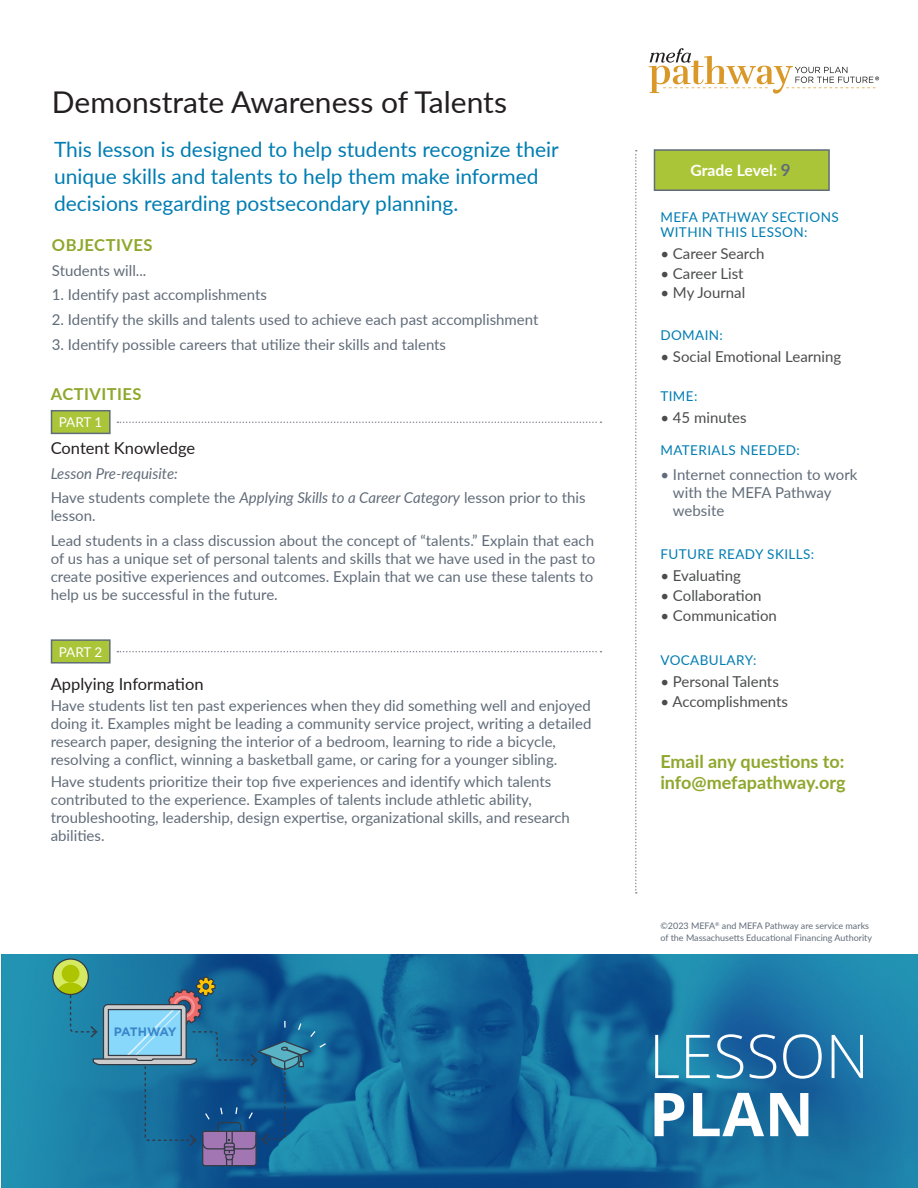
<style>
.page{position:relative;width:918px;height:1188px;background:#fff}
.page>*{position:absolute;margin:0;border:0;box-sizing:border-box;transform-origin:0 0}
.t1{font:300 60.45px "Open Sans";color:#fff}
.t2{font:700 60.45px "Open Sans";color:#fff}
.t3{font:30px "Lato";color:#231f20}
.t4{font:21px/27px "Lato";color:#007db2}
.t5{font:700 18px "Lato";color:#8ea72c}
.t6{font:16.5px "Lato";color:#231f20}
.t7{font:700 16.5px "Lato";letter-spacing:.03em;color:#8ea72c}
.t8{font:700 15.75px "Lato";letter-spacing:-.005em;color:#fff}
.t9{font:15px/18px "Lato";color:#616c79}
.t10{font:15px "Lato";color:#4b4c4d}
.t11{font:italic 15px "Lato";color:#616c79}
.t12{font:13.5px/15px "Lato";letter-spacing:.03em;color:#007db2}
.t13{font:13.5px "Lato";letter-spacing:-.025em;color:#fff}
.t14{font:700 12.15px "Gotham";letter-spacing:-.08em;color:#3986cb}
.t15{font:9px/12px "Lato";color:#616c79}
.s1{font-style:italic}
.s2{font-size:16.95px;color:#616c79}
</style>
<div class="page">
<svg style="left:117px;top:422px;width:484px;height:1px"></svg>
<div style="left:52px;top:411px;width:58px;height:22px;background:#abc538"></div>
<div style="left:51px;top:410px;width:60px;height:24px;border:2px solid #616c79"></div>
<svg style="left:635px;top:150px;width:2px;height:744px"></svg>
<img style="left:1px;top:954px;width:917px;height:234px">
<svg style="left:53px;top:959px;width:35px;height:36px"></svg>
<div style="left:62px;top:965px;width:17px;height:17px;background:#acc500;border-radius:50%"></div>
<svg style="left:58px;top:982px;width:25px;height:13px"></svg>
<div style="left:52px;top:958px;width:37px;height:37px;border:1px solid #343b45;border-radius:50%"></div>
<svg style="left:69px;top:976px;width:258px;height:191px"></svg>
<div style="left:654px;top:149px;width:176px;height:42px;background:#abc538;border:2px solid #616c79"></div>
<svg style="left:649px;top:48px;width:230px;height:46px"></svg>
<svg style="left:117px;top:651px;width:484px;height:1px"></svg>
<div style="left:52px;top:640px;width:58px;height:23px;background:#abc538"></div>
<div style="left:51px;top:639px;width:60px;height:25px;border:2px solid #616c79"></div>
<p class="t3" style="left:52px;top:80px;width:457px">Demonstrate Awareness of Talents</p>
<p class="t4" style="left:54px;top:135px;width:506px">This lesson is designed to help students recognize their unique skills and talents to help them make informed decisions regarding postsecondary planning.</p>
<p class="t7" style="left:52px;top:233px;width:102px">OBJECTIVES</p>
<p class="t9" style="left:52px;top:261px;width:96px">Students will...</p>
<p class="t9" style="left:52px;top:285px;width:217px">1. Identify past accomplishments</p>
<p class="t9" style="left:52px;top:310px;width:488px">2. Identify the skills and talents used to achieve each past accomplishment</p>
<p class="t9" style="left:52px;top:335px;width:396px">3. Identify possible careers that utilize their skills and talents</p>
<p class="t7" style="left:51px;top:382px;width:92px">ACTIVITIES</p>
<p class="t13" style="left:59px;top:413px;width:45px">PART 1</p>
<p class="t6" style="left:51px;top:436px;width:146px">Content Knowledge</p>
<p class="t11" style="left:51px;top:463px;width:129px">Lesson Pre-requisite:</p>
<p class="t9" style="left:51px;top:488px;width:536px">Have students complete the <span class="s1">Applying Skills to a Career Category</span> lesson prior to this lesson.</p>
<p class="t9" style="left:51px;top:531px;width:546px;text-align:justify">Lead students in a class discussion about the concept of “talents.” Explain that each of us has a unique set of personal talents and skills that we have used in the past to create positive experiences and outcomes. Explain that we can use these talents to help us be successful in the future.</p>
<p class="t13" style="left:59px;top:642px;width:45px">PART 2</p>
<p class="t6" style="left:51px;top:672px;width:154px">Applying Information</p>
<p class="t9" style="left:51px;top:696px;width:542px">Have students list ten past experiences when they did something well and enjoyed doing it. Examples might be leading a community service project, writing a detailed research paper, designing the interior of a bedroom, learning to ride a bicycle, resolving a conflict, winning a basketball game, or caring for a younger sibling.</p>
<p class="t9" style="left:51px;top:772px;width:521px">Have students prioritize their top five experiences and identify which talents contributed to the experience. Examples of talents include athletic ability, troubleshooting, leadership, design expertise, organizational skills, and research abilities.</p>
<p class="t14" style="left:114px;top:1024px;width:64px">PATHWAY</p>
<p class="t8" style="left:691px;top:159px;width:102px">Grade Level: <span class="s2">9</span></p>
<p class="t12" style="left:660px;top:209px;width:180px">MEFA PATHWAY SECTIONS<br>WITHIN THIS LESSON:</p>
<p class="t10" style="left:660px;top:242px;width:106px">• Career Search</p>
<p class="t10" style="left:660px;top:262px;width:85px">• Career List</p>
<p class="t10" style="left:660px;top:282px;width:86px">• My Journal</p>
<p class="t12" style="left:660px;top:327px;width:64px">DOMAIN:</p>
<p class="t10" style="left:660px;top:346px;width:182px">• Social Emotional Learning</p>
<p class="t12" style="left:660px;top:388px;width:39px">TIME:</p>
<p class="t10" style="left:660px;top:407px;width:88px">• 45 minutes</p>
<p class="t12" style="left:660px;top:442px;width:141px">MATERIALS NEEDED:</p>
<p class="t9" style="left:673px;top:465px;width:186px;text-indent:-13px">• Internet connection to work with the MEFA Pathway website</p>
<p class="t12" style="left:660px;top:546px;width:155px">FUTURE READY SKILLS:</p>
<p class="t10" style="left:660px;top:565px;width:82px">• Evaluating</p>
<p class="t10" style="left:660px;top:585px;width:103px">• Collaboration</p>
<p class="t10" style="left:660px;top:605px;width:118px">• Communication</p>
<p class="t12" style="left:660px;top:652px;width:97px">VOCABULARY:</p>
<p class="t10" style="left:660px;top:671px;width:120px">• Personal Talents</p>
<p class="t10" style="left:660px;top:691px;width:129px">• Accomplishments</p>
<p class="t5" style="left:660px;top:748px;width:186px">Email any questions to:</p>
<p class="t5" style="left:660px;top:770px;width:187px">info@mefapathway.org</p>
<p class="t15" style="left:660px;top:920px;width:213px">©2023 MEFA<sup>®</sup> and MEFA Pathway are service marks of the Massachusetts Educational Financing Authority</p>
<p class="t1" style="left:649px;top:1015px;width:221px">LESSON</p>
<p class="t2" style="left:649px;top:1072px;width:166px">PLAN</p>
</div>
